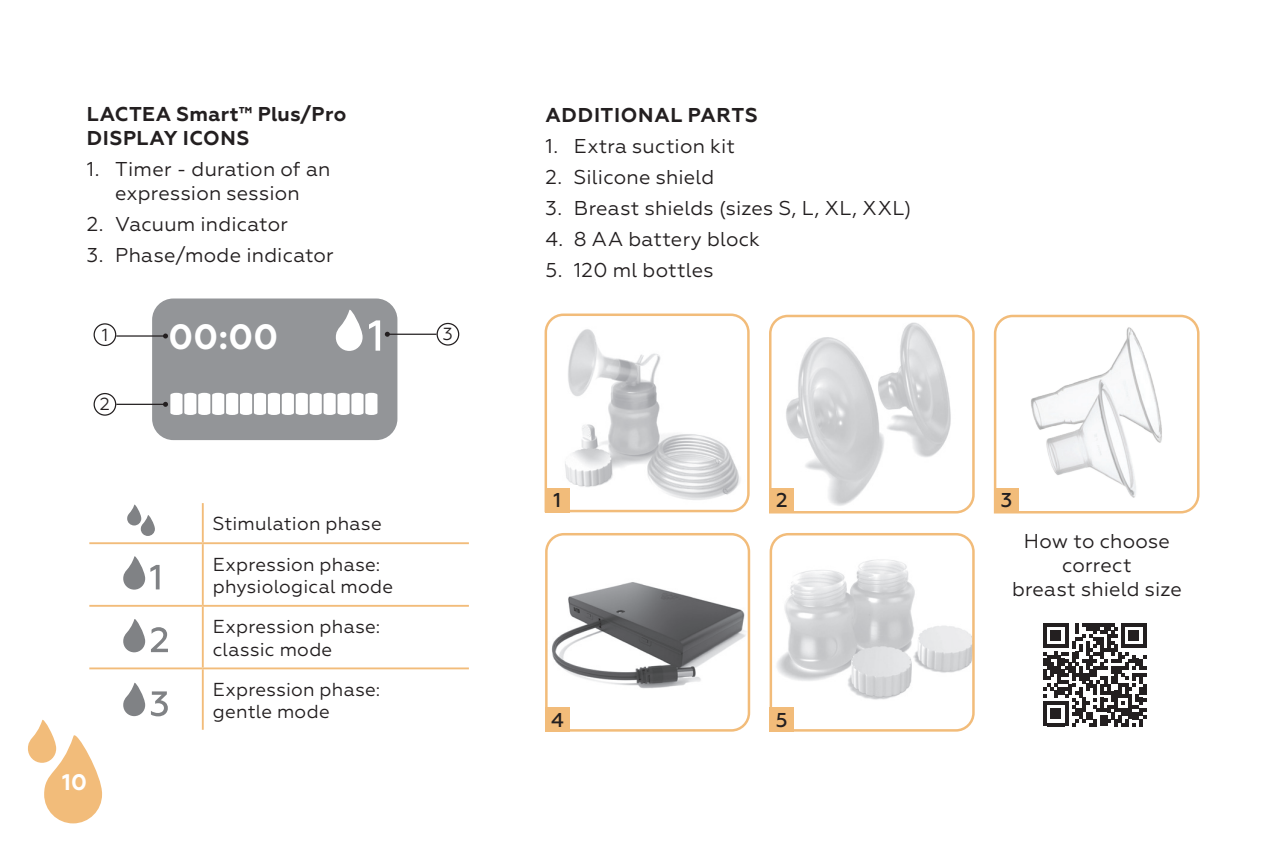
<style>
.page{position:relative;width:1276px;height:851px;background:#fff}
.page>*{position:absolute;margin:0;border:0;box-sizing:border-box;transform-origin:0 0}
.t1{font:700 35px "Geometria";color:#fff}
.t2{font:700 22.5px "Geometria";color:#fff}
.t3{font:20px/24px "Geometria";letter-spacing:.01em;color:#231f20;text-align:center}
.t4{font:700 20px/24px "Geometria";letter-spacing:.025em;color:#231f20}
.t5{font:700 20px "Geometria";letter-spacing:.035em;color:#231f20}
.t6{font:500 20px "Geometria";color:#231f20}
.t7{font:18.75px/40px "Geometria";letter-spacing:.015em;color:#231f20}
.t8{font:17.5px "Geometria";color:#231f20}
.s1{font-style:inherit}
</style>
<div class="page">
<div style="left:152px;top:298px;width:245px;height:142px;background:#939598;border-radius:21px"></div>
<svg style="left:769px;top:314px;width:206px;height:200px"></svg>
<svg style="left:769px;top:533px;width:206px;height:199px"></svg>
<svg style="left:544px;top:313px;width:206px;height:200px"></svg>
<svg style="left:545px;top:533px;width:206px;height:199px"></svg>
<hr style="left:202px;top:503px;width:2px;height:39px;background:#f2bc7a">
<hr style="left:89px;top:542px;width:114px;height:2px;background:#f2bc7a">
<hr style="left:203px;top:542px;width:266px;height:2px;background:#f2bc7a">
<hr style="left:202px;top:544px;width:2px;height:60px;background:#f2bc7a">
<hr style="left:89px;top:604px;width:114px;height:2px;background:#f2bc7a">
<hr style="left:203px;top:604px;width:266px;height:2px;background:#f2bc7a">
<hr style="left:202px;top:606px;width:2px;height:61px;background:#f2bc7a">
<hr style="left:89px;top:667px;width:114px;height:2px;background:#f2bc7a">
<hr style="left:203px;top:667px;width:266px;height:2px;background:#f2bc7a">
<hr style="left:202px;top:669px;width:2px;height:60px;background:#f2bc7a">
<div style="left:94px;top:323px;width:22px;height:23px;border:1px solid #231f20;border-radius:50%"></div>
<div style="left:94px;top:393px;width:22px;height:22px;border:1px solid #231f20;border-radius:50%"></div>
<div style="left:436px;top:323px;width:23px;height:22px;border:1px solid #231f20;border-radius:50%"></div>
<hr style="left:116px;top:403px;width:49px;height:2px;background:#231f20">
<hr style="left:116px;top:335px;width:49px;height:1px;background:#231f20">
<svg style="left:163px;top:333px;width:5px;height:5px"></svg>
<hr style="left:387px;top:333px;width:49px;height:2px;background:#231f20">
<svg style="left:123px;top:619px;width:22px;height:33px"></svg>
<svg style="left:123px;top:682px;width:22px;height:34px"></svg>
<svg style="left:151px;top:691px;width:17px;height:25px"></svg>
<svg style="left:151px;top:627px;width:17px;height:25px"></svg>
<svg style="left:123px;top:556px;width:37px;height:33px"></svg>
<svg style="left:336px;top:309px;width:27px;height:42px"></svg>
<svg style="left:369px;top:320px;width:21px;height:30px"></svg>
<svg style="left:127px;top:504px;width:28px;height:32px"></svg>
<svg style="left:163px;top:393px;width:214px;height:22px"></svg>
<svg style="left:993px;top:314px;width:207px;height:200px"></svg>
<svg style="left:1043px;top:623px;width:103px;height:103px"></svg>
<svg style="left:28px;top:719px;width:74px;height:104px"></svg>
<p class="t4" style="left:87px;top:102px;width:261px">LACTEA <span class="s1">Smart™ Plus/Pro<br></span>DISPLAY ICONS</p>
<p class="t3" style="left:87px;top:157px;width:245px">1. Timer - duration of an expression session</p>
<p class="t3" style="left:87px;top:212px;width:202px">2. Vacuum indicator</p>
<p class="t3" style="left:87px;top:243px;width:248px">3. Phase/mode indicator</p>
<p class="t8" style="left:102px;top:324px;width:8px">1</p>
<p class="t8" style="left:100px;top:394px;width:12px">2</p>
<p class="t2" style="left:62px;top:768px;width:26px">10</p>
<h1 class="t1" style="left:169px;top:315px;width:111px">00:00</h1>
<p class="t7" style="left:213px;top:504px;width:170px">Stimulation phase<br>Expression phase:</p>
<p class="t7" style="left:213px;top:566px;width:182px">physiological mode<br>Expression phase:</p>
<p class="t7" style="left:213px;top:629px;width:169px">classic mode<br>Expression phase:</p>
<p class="t7" style="left:213px;top:691px;width:118px">gentle mode</p>
<p class="t8" style="left:443px;top:324px;width:11px">3</p>
<p class="t5" style="left:545px;top:103px;width:214px">ADDITIONAL PARTS</p>
<p class="t3" style="left:545px;top:134px;width:191px">1. Extra suction kit</p>
<p class="t3" style="left:545px;top:165px;width:170px">2. Silicone shield</p>
<p class="t3" style="left:545px;top:196px;width:367px">3. Breast shields (sizes S, L, XL, XXL)</p>
<p class="t3" style="left:545px;top:227px;width:216px">4. 8 AA battery block</p>
<p class="t3" style="left:545px;top:258px;width:170px">5. 120 ml bottles</p>
<p class="t6" style="left:553px;top:488px;width:9px">1</p>
<p class="t6" style="left:551px;top:707px;width:14px">4</p>
<p class="t6" style="left:776px;top:488px;width:13px">2</p>
<p class="t6" style="left:776px;top:707px;width:13px">5</p>
<p class="t6" style="left:1001px;top:488px;width:13px">3</p>
<p class="t3" style="left:1012px;top:529px;width:171px">How to choose correct<br>breast shield size</p>
</div>
